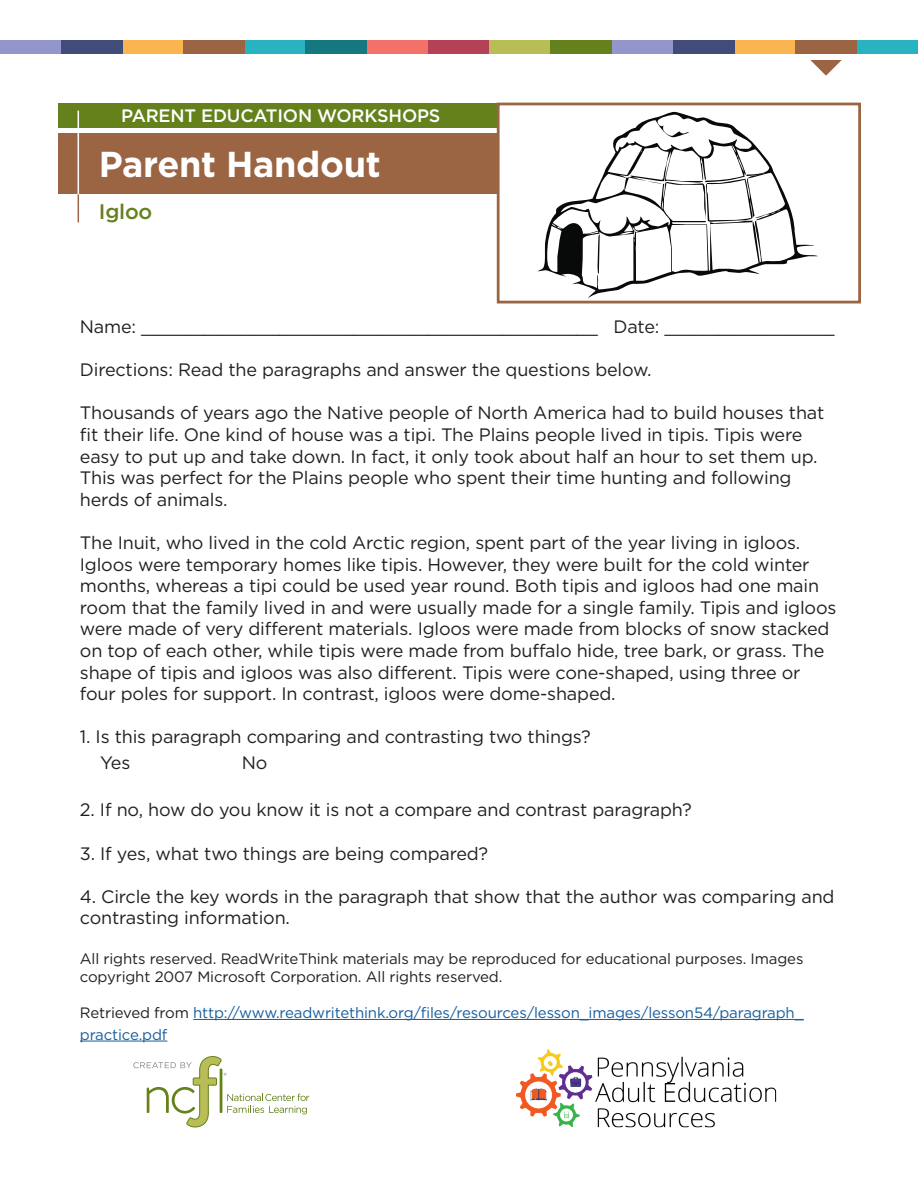
<style>
.page{position:relative;width:918px;height:1188px;background:#fff}
.page>*{position:absolute;margin:0;border:0;box-sizing:border-box;transform-origin:0 0}
.t1{font:700 36px "Gotham";letter-spacing:-.01em;color:#fff}
.t2{font:500 21px "Gotham";letter-spacing:-.01em;color:#64811c}
.Body{font:18px/21.6px "Gotham";letter-spacing:-.01em;color:#231f20}
.t3{font:500 18px "Gotham";letter-spacing:-.01em;color:#fff}
.Bullet_1{font:18px "Gotham";color:#231f20}
.Body-2{font:15px/18px "Gotham";letter-spacing:-.01em;color:#231f20}
.Body-3{font:15px/21.6px "Gotham";letter-spacing:-.01em;color:#175d9e}
.s1{color:#231f20}
</style>
<div class="page">
<hr style="left:193px;top:1019px;width:611px;height:1px;background:#175d9e">
<hr style="left:80px;top:1041px;width:87px;height:1px;background:#175d9e">
<div style="left:122px;top:40px;width:61px;height:14px;background:#fbb550"></div>
<div style="left:367px;top:40px;width:61px;height:14px;background:#f27269"></div>
<div style="left:0;top:40px;width:61px;height:14px;background:#9396ca"></div>
<div style="left:245px;top:40px;width:61px;height:14px;background:#28b2c2"></div>
<div style="left:183px;top:40px;width:62px;height:14px;background:#9b6544"></div>
<div style="left:428px;top:40px;width:61px;height:14px;background:#b54156"></div>
<div style="left:61px;top:40px;width:61px;height:14px;background:#424c7a"></div>
<div style="left:306px;top:40px;width:61px;height:14px;background:#15777f"></div>
<div style="left:489px;top:40px;width:62px;height:14px;background:#b9bd55"></div>
<div style="left:734px;top:40px;width:61px;height:14px;background:#fbb550"></div>
<div style="left:612px;top:40px;width:61px;height:14px;background:#9396ca"></div>
<div style="left:857px;top:40px;width:61px;height:14px;background:#28b2c2"></div>
<div style="left:551px;top:40px;width:61px;height:14px;background:#64811c"></div>
<div style="left:795px;top:40px;width:62px;height:14px;background:#9b6544"></div>
<div style="left:673px;top:40px;width:61px;height:14px;background:#424c7a"></div>
<svg style="left:810px;top:60px;width:32px;height:16px"></svg>
<div style="left:58px;top:134px;width:532px;height:60px;background:#9b6544"></div>
<div style="left:58px;top:103px;width:532px;height:25px;background:#64811c"></div>
<div style="left:498px;top:104px;width:362px;height:198px;background:#fff"></div>
<svg style="left:538px;top:112px;width:280px;height:186px"></svg>
<div style="left:497px;top:103px;width:364px;height:200px;border:3px solid #9b6544"></div>
<hr style="left:78px;top:111px;width:1px;height:134px;background:#fff">
<svg style="left:78px;top:194px;width:1px;height:28px"></svg>
<svg style="left:133px;top:1056px;width:176px;height:71px"></svg>
<img style="left:516px;top:1050px;width:261px;height:78px">
<p class="t3" style="left:121px;top:104px;width:321px">PARENT EDUCATION WORKSHOPS</p>
<p class="t1" style="left:99px;top:140px;width:283px">Parent Handout</p>
<p class="t2" style="left:99px;top:198px;width:55px">Igloo</p>
<p class="Body" style="left:80px;top:316px;width:756px">Name: ___________________________________________ Date: ________________</p>
<p class="Body" style="left:80px;top:359px;width:573px">Directions: Read the paragraphs and answer the questions below.</p>
<p class="Body" style="left:80px;top:402px;width:746px">Thousands of years ago the Native people of North America had to build houses that fit their life. One kind of house was a tipi. The Plains people lived in tipis. Tipis were easy to put up and take down. In fact, it only took about half an hour to set them up.<br>This was perfect for the Plains people who spent their time hunting and following herds of animals.</p>
<p class="Body" style="left:80px;top:532px;width:758px">The Inuit, who lived in the cold Arctic region, spent part of the year living in igloos.<br>Igloos were temporary homes like tipis. However, they were built for the cold winter months, whereas a tipi could be used year round. Both tipis and igloos had one main room that the family lived in and were usually made for a single family. Tipis and igloos were made of very different materials. Igloos were made from blocks of snow stacked on top of each other, while tipis were made from buffalo hide, tree bark, or grass. The shape of tipis and igloos was also different. Tipis were cone-shaped, using three or four poles for support. In contrast, igloos were dome-shaped.</p>
<p class="Body" style="left:80px;top:726px;width:512px">1. Is this paragraph comparing and contrasting two things?</p>
<p class="Bullet_1" style="left:100px;top:751px;width:32px">Yes</p>
<p class="Bullet_1" style="left:242px;top:751px;width:27px">No</p>
<p class="Body" style="left:80px;top:799px;width:613px">2. If no, how do you know it is not a compare and contrast paragraph?</p>
<p class="Body" style="left:80px;top:842px;width:410px">3. If yes, what two things are being compared?</p>
<p class="Body" style="left:80px;top:885px;width:756px">4. Circle the key words in the paragraph that show that the author was comparing and contrasting information.</p>
<p class="Body-2" style="left:80px;top:949px;width:725px">All rights reserved. ReadWriteThink materials may be reproduced for educational purposes. Images copyright 2007 Microsoft Corporation. All rights reserved.</p>
<p class="Body-3" style="left:80px;top:1002px;width:725px"><span class="s1">Retrieved from</span> http://www.readwritethink.org/files/resources/lesson_images/lesson54/paragraph_ practice.pdf</p>
</div>
